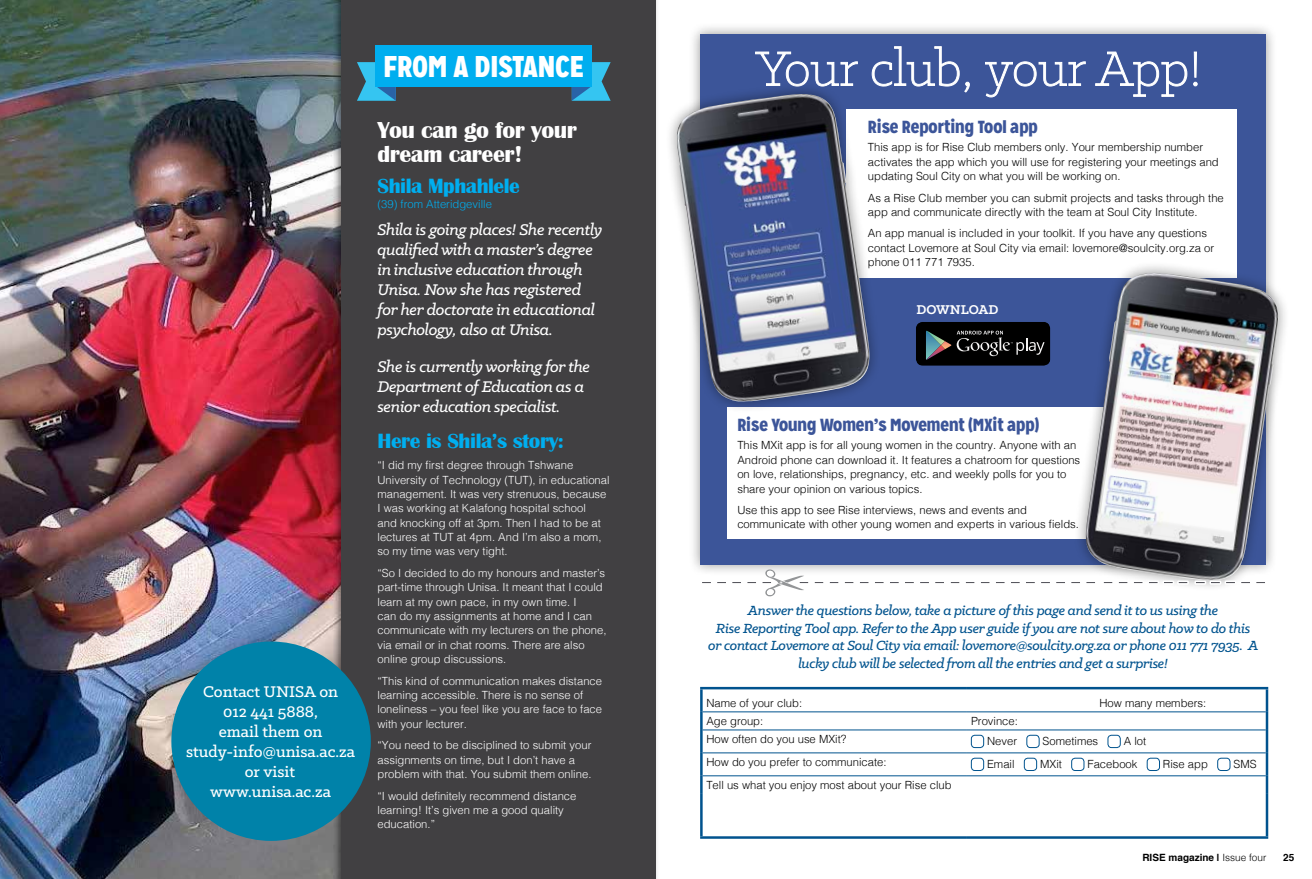
<style>
.page{position:relative;width:1312px;height:879px;background:#fff}
.page>*{position:absolute;margin:0;border:0;box-sizing:border-box;transform-origin:0 0}
.t1{font:300 54.88px "Klinic Slab";color:#fff}
.t2{font:900 30px "Mission Gothic";color:#fff}
.t3{font:700 23.75px/23.8px "Britannic";letter-spacing:-.02em;color:#fff}
.t4{font:700 21.25px "Britannic";letter-spacing:-.02em;color:#00aeef}
.t5{font:italic 500 17.5px/20px "Klinic Slab";letter-spacing:-.02em;color:#fff}
.t6{font:500 17.5px/20px "Klinic Slab";color:#fff;text-align:center}
.t7{font:900 17.5px "Mission Gothic";color:#3c5599}
.t8{font:italic 500 15px/17.5px "Klinic Slab";letter-spacing:-.02em;color:#00538e;text-align:center}
.t9{font:700 14.5px "Klinic Slab";color:#fff}
.t10{font:300 11.25px/14.4px "Helvetica";color:#000}
.t11{font:300 11.25px/14.4px "Helvetica";color:#fff}
.t12{font:300 11.25px "Helvetica";color:#00aeef}
.t13{font:700 10px "Helvetica";color:#000}
.s1{font-weight:300}
</style>
<div class="page">
<img style="left:0;top:0;width:331px;height:879px">
<div style="left:331px;top:0;width:328px;height:879px;background:#000;opacity:.5"></div>
<div style="left:342px;top:0;width:314px;height:879px;background:#414042"></div>
<svg style="left:357px;top:62px;width:39px;height:39px"></svg>
<svg style="left:571px;top:62px;width:39px;height:39px"></svg>
<div style="left:375px;top:45px;width:217px;height:41px;background:#00aeef"></div>
<div style="left:171px;top:641px;width:200px;height:200px;background:#0082a9;border-radius:50%"></div>
<div style="left:688px;top:22px;width:589px;height:554px;background:#000;opacity:.4"></div>
<div style="left:700px;top:34px;width:565px;height:530px;background:#3c5599"></div>
<div style="left:726px;top:407px;width:379px;height:132px;background:#fff"></div>
<div style="left:846px;top:109px;width:390px;height:169px;background:#fff"></div>
<svg style="left:755px;top:52px;width:102px;height:30px"></svg>
<svg style="left:871px;top:46px;width:98px;height:47px"></svg>
<svg style="left:985px;top:61px;width:100px;height:36px"></svg>
<svg style="left:1095px;top:52px;width:91px;height:45px"></svg>
<svg style="left:1193px;top:52px;width:4px;height:34px"></svg>
<svg style="left:916px;top:322px;width:134px;height:44px;background:#191b1c"></svg>
<div style="left:1073px;top:261px;width:216px;height:331px;background:#000;opacity:.4"></div>
<img style="left:1082px;top:273px;width:198px;height:309px">
<div style="left:665px;top:82px;width:216px;height:331px;background:#000;opacity:.4"></div>
<img style="left:676px;top:94px;width:198px;height:308px">
<hr style="left:702px;top:711px;width:263px;height:1px;background:#00538e">
<hr style="left:965px;top:711px;width:300px;height:1px;background:#00538e">
<hr style="left:702px;top:729px;width:263px;height:1px;background:#00538e">
<hr style="left:965px;top:729px;width:300px;height:1px;background:#00538e">
<hr style="left:702px;top:752px;width:263px;height:1px;background:#00538e">
<hr style="left:965px;top:752px;width:300px;height:1px;background:#00538e">
<hr style="left:702px;top:775px;width:263px;height:1px;background:#00538e">
<hr style="left:965px;top:775px;width:300px;height:1px;background:#00538e">
<hr style="left:700px;top:687px;width:265px;height:2px;background:#00538e">
<hr style="left:700px;top:689px;width:2px;height:23px;background:#00538e">
<hr style="left:965px;top:687px;width:302px;height:2px;background:#00538e">
<hr style="left:1265px;top:689px;width:2px;height:23px;background:#00538e">
<svg style="left:700px;top:712px;width:2px;height:18px"></svg>
<svg style="left:1265px;top:712px;width:2px;height:18px"></svg>
<hr style="left:700px;top:730px;width:2px;height:23px;background:#00538e">
<hr style="left:1265px;top:730px;width:2px;height:23px;background:#00538e">
<hr style="left:700px;top:753px;width:2px;height:23px;background:#00538e">
<hr style="left:1265px;top:753px;width:2px;height:23px;background:#00538e">
<svg style="left:700px;top:776px;width:2px;height:18px"></svg>
<svg style="left:1265px;top:776px;width:2px;height:18px"></svg>
<hr style="left:700px;top:794px;width:2px;height:42px;background:#00538e">
<hr style="left:1265px;top:794px;width:2px;height:42px;background:#00538e">
<hr style="left:700px;top:836px;width:265px;height:3px;background:#00538e">
<hr style="left:965px;top:836px;width:302px;height:3px;background:#00538e">
<div style="left:970px;top:735px;width:13px;height:13px;border:1px solid #00538e;border-radius:4px"></div>
<div style="left:1026px;top:735px;width:13px;height:13px;border:1px solid #00538e;border-radius:4px"></div>
<div style="left:1107px;top:735px;width:13px;height:13px;border:1px solid #00538e;border-radius:4px"></div>
<div style="left:970px;top:758px;width:13px;height:13px;border:1px solid #00538e;border-radius:4px"></div>
<div style="left:1023px;top:758px;width:13px;height:13px;border:1px solid #00538e;border-radius:4px"></div>
<div style="left:1071px;top:758px;width:12px;height:13px;border:1px solid #00538e;border-radius:4px"></div>
<div style="left:1146px;top:758px;width:13px;height:13px;border:1px solid #00538e;border-radius:4px"></div>
<div style="left:1216px;top:758px;width:13px;height:13px;border:1px solid #00538e;border-radius:4px"></div>
<svg style="left:1194px;top:580px;width:72px;height:5px"></svg>
<svg style="left:700px;top:569px;width:488px;height:27px"></svg>
<h3 class="t6" style="left:186px;top:680px;width:170px">Contact UNISA on<br>012 441 5888,<br>email them on study-info@unisa.ac.za or visit www.unisa.ac.za</h3>
<h2 class="t2" style="left:383px;top:47px;width:202px">From a distance</h2>
<h3 class="t3" style="left:377px;top:118px;width:201px">You can go for your dream career!</h3>
<h3 class="t4" style="left:377px;top:174px;width:144px">Shila Mphahlele</h3>
<p class="t12" style="left:377px;top:194px;width:116px">(39) from Atteridgeville</p>
<h3 class="t5" style="left:377px;top:219px;width:226px">Shila is going places! She recently qualified with a master’s degree in inclusive education through<br>Unisa. Now she has registered for her doctorate in educational psychology, also at Unisa.</h3>
<h3 class="t5" style="left:377px;top:356px;width:214px">She is currently working for the<br>Department of Education as a senior education specialist.</h3>
<h3 class="t4" style="left:377px;top:429px;width:188px">Here is Shila’s story:</h3>
<p class="t11" style="left:377px;top:457px;width:233px">“I did my first degree through Tshwane University of Technology (TUT), in educational management. It was very strenuous, because I was working at Kalafong hospital school<br>and knocking off at 3pm. Then I had to be at lectures at TUT at 4pm. And I’m also a mom, so my time was very tight.</p>
<p class="t11" style="left:377px;top:565px;width:230px">“So I decided to do my honours and master’s part-time through Unisa. It meant that I could learn at my own pace, in my own time. I<br>can do my assignments at home and I can communicate with my lecturers on the phone, via email or in chat rooms. There are also online group discussions.</p>
<p class="t11" style="left:377px;top:672px;width:226px">“This kind of communication makes distance learning accessible. There is no sense of loneliness – you feel like you are face to face with your lecturer.</p>
<p class="t11" style="left:377px;top:737px;width:215px">“You need to be disciplined to submit your assignments on time, but I don’t have a problem with that. You submit them online.</p>
<p class="t11" style="left:377px;top:787px;width:200px">“I would definitely recommend distance learning! It’s given me a good quality education.”</p>
<h1 class="t1" style="left:755px;top:34px;width:447px">Your club, your App!</h1>
<h3 class="t7" style="left:867px;top:116px;width:171px">Rise Reporting Tool app</h3>
<p class="t10" style="left:867px;top:139px;width:352px">This app is for Rise Club members only. Your membership number activates the app which you will use for registering your meetings and updating Soul City on what you will be working on.</p>
<p class="t10" style="left:867px;top:190px;width:357px">As a Rise Club member you can submit projects and tasks through the app and communicate directly with the team at Soul City Institute.</p>
<p class="t10" style="left:867px;top:225px;width:347px">An app manual is included in your toolkit. If you have any questions contact Lovemore at Soul City via email: lovemore@soulcity.org.za or phone 011 771 7935.</p>
<p class="t9" style="left:916px;top:300px;width:84px">DOWNLOAD</p>
<h3 class="t7" style="left:737px;top:414px;width:303px">Rise Young Women’s Movement (MXit app)</h3>
<p class="t10" style="left:737px;top:437px;width:344px">This MXit app is for all young women in the country. Anyone with an Android phone can download it. It features a chatroom for questions on love, relationships, pregnancy, etc. and weekly polls for you to share your opinion on various topics.</p>
<p class="t10" style="left:737px;top:502px;width:343px">Use this app to see Rise interviews, news and events and communicate with other young women and experts in various fields.</p>
<p class="t8" style="left:708px;top:601px;width:551px">Answer the questions below, take a picture of this page and send it to us using the<br>Rise Reporting Tool app. Refer to the App user guide if you are not sure about how to do this or contact Lovemore at Soul City via email: lovemore@soulcity.org.za or phone 011 771 7935. A lucky club will be selected from all the entries and get a surprise!</p>
<p class="t10" style="left:706px;top:695px;width:97px">Name of your club:</p>
<p class="t10" style="left:1099px;top:695px;width:108px">How many members:</p>
<p class="t10" style="left:706px;top:713px;width:58px">Age group:</p>
<p class="t10" style="left:970px;top:713px;width:48px">Province:</p>
<p class="t10" style="left:706px;top:731px;width:142px">How often do you use MXit?</p>
<p class="t10" style="left:986px;top:733px;width:32px">N ever</p>
<p class="t10" style="left:1042px;top:733px;width:57px">Sometimes</p>
<p class="t10" style="left:1123px;top:733px;width:24px">A lot</p>
<p class="t10" style="left:706px;top:754px;width:182px">How do you prefer to communicate:</p>
<p class="t10" style="left:986px;top:756px;width:29px">Email</p>
<p class="t10" style="left:1039px;top:756px;width:23px">MXit</p>
<p class="t10" style="left:1087px;top:756px;width:52px">Facebook</p>
<p class="t10" style="left:1162px;top:756px;width:47px">Rise app</p>
<p class="t10" style="left:1233px;top:756px;width:25px">SMS</p>
<p class="t10" style="left:706px;top:777px;width:247px">Tell us what you enjoy most about your Rise club</p>
<p class="t13" style="left:1142px;top:849px;width:125px">RISE magazine | <span class="s1">Issue four</span></p>
<p class="t13" style="left:1282px;top:849px;width:13px">25</p>
</div>
